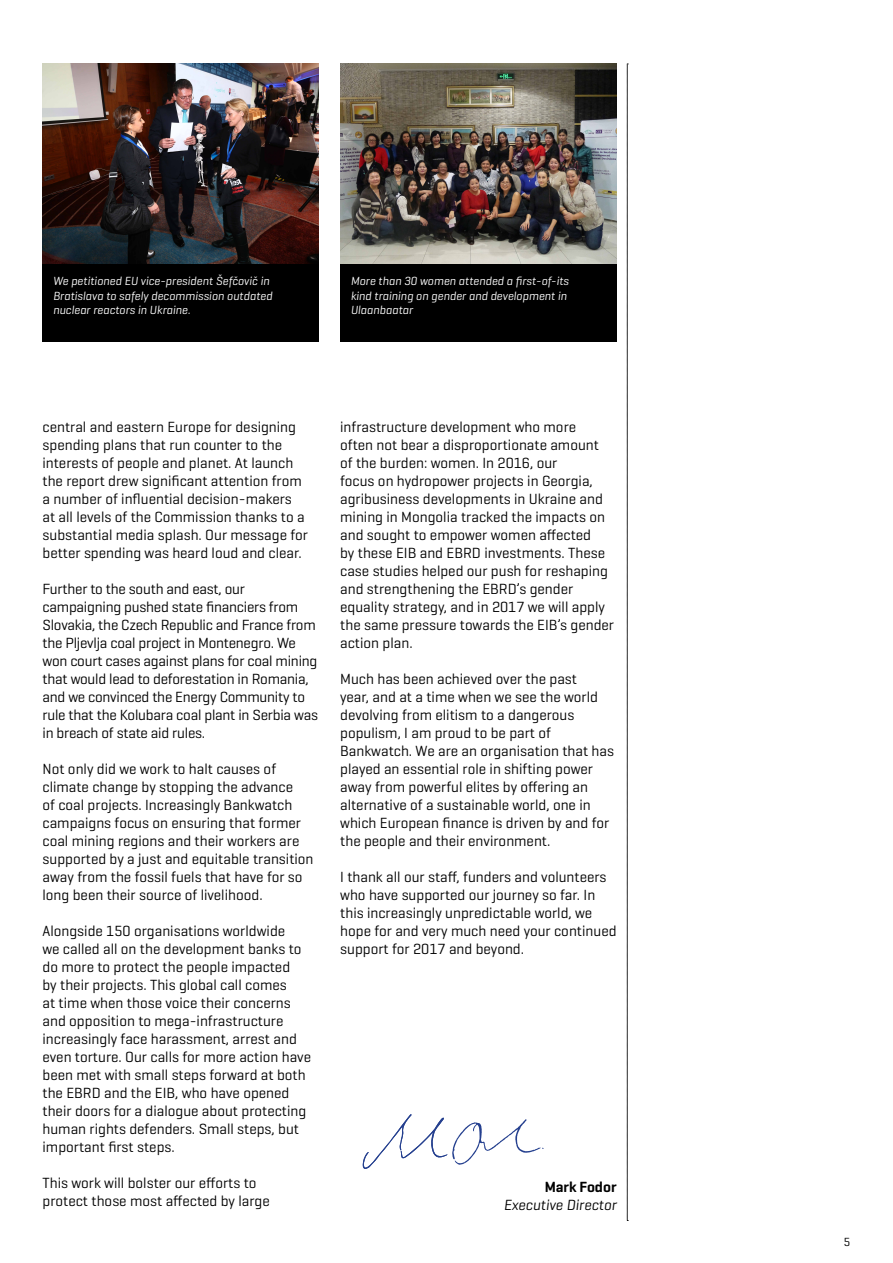
<style>
.page{position:relative;width:893px;height:1263px;background:#fff}
.page>*{position:absolute;margin:0;border:0;box-sizing:border-box;transform-origin:0 0}
.t1{font:15px/18px "Geogrotesque";color:#000}
.t2{font:italic 15px "Geogrotesque";color:#000}
.t3{font:600 15px "Geogrotesque";color:#000}
.t4{font:italic 12px/14.4px "Geogrotesque";color:#fff}
.t5{font:12px "Geogrotesque";color:#000}
</style>
<div class="page">
<div style="left:43px;top:263px;width:276px;height:79px;background:#000"></div>
<div style="left:340px;top:263px;width:277px;height:79px;background:#000"></div>
<img style="left:43px;top:64px;width:276px;height:199px">
<img style="left:340px;top:64px;width:277px;height:199px">
<svg style="left:362px;top:1114px;width:181px;height:55px"></svg>
<svg style="left:627px;top:64px;width:1px;height:1157px"></svg>
<p class="t4" style="left:53px;top:273px;width:221px">We petitioned EU vice-president Šefčovič in<br>Bratislava to safely decommission outdated nuclear reactors in Ukraine.</p>
<p class="t4" style="left:351px;top:273px;width:220px">More than 30 women attended a first-of-its kind training on gender and development in<br>Ulaanbaatar</p>
<p class="t1" style="left:43px;top:417px;width:267px">central and eastern Europe for designing spending plans that run counter to the interests of people and planet. At launch the report drew significant attention from a number of influential decision-makers at all levels of the Commission thanks to a substantial media splash. Our message for better spending was heard loud and clear.</p>
<p class="t1" style="left:43px;top:579px;width:277px">Further to the south and east, our campaigning pushed state financiers from Slovakia, the Czech Republic and France from the Pljevlja coal project in Montenegro. We won court cases against plans for coal mining that would lead to deforestation in Romania, and we convinced the Energy Community to rule that the Kolubara coal plant in Serbia was in breach of state aid rules.</p>
<p class="t1" style="left:43px;top:759px;width:273px">Not only did we work to halt causes of climate change by stopping the advance<br>of coal projects. Increasingly Bankwatch campaigns focus on ensuring that former coal mining regions and their workers are supported by a just and equitable transition away from the fossil fuels that have for so long been their source of livelihood.</p>
<p class="t1" style="left:43px;top:921px;width:270px">Alongside 150 organisations worldwide<br>we called all on the development banks to do more to protect the people impacted<br>by their projects. This global call comes<br>at time when those voice their concerns and opposition to mega-infrastructure increasingly face harassment, arrest and even torture. Our calls for more action have been met with small steps forward at both the EBRD and the EIB, who have opened their doors for a dialogue about protecting human rights defenders. Small steps, but important first steps.</p>
<p class="t1" style="left:43px;top:1173px;width:229px">This work will bolster our efforts to protect those most affected by large</p>
<p class="t1" style="left:340px;top:417px;width:275px">infrastructure development who more<br>often not bear a disproportionate amount of the burden: women. In 2016, our<br>focus on hydropower projects in Georgia, agribusiness developments in Ukraine and mining in Mongolia tracked the impacts on and sought to empower women affected<br>by these EIB and EBRD investments. These case studies helped our push for reshaping and strengthening the EBRD’s gender equality strategy, and in 2017 we will apply the same pressure towards the EIB’s gender action plan.</p>
<p class="t1" style="left:340px;top:669px;width:275px">Much has been achieved over the past<br>year, and at a time when we see the world devolving from elitism to a dangerous populism, I am proud to be part of Bankwatch. We are an organisation that has played an essential role in shifting power away from powerful elites by offering an alternative of a sustainable world, one in which European finance is driven by and for the people and their environment.</p>
<p class="t1" style="left:340px;top:867px;width:278px">I thank all our staff, funders and volunteers who have supported our journey so far. In this increasingly unpredictable world, we hope for and very much need your continued support for 2017 and beyond.</p>
<p class="t3" style="left:545px;top:1178px;width:73px">Mark Fodor</p>
<p class="t2" style="left:504px;top:1196px;width:114px">Executive Director</p>
<p class="t5" style="left:844px;top:1235px;width:8px">5</p>
</div>
